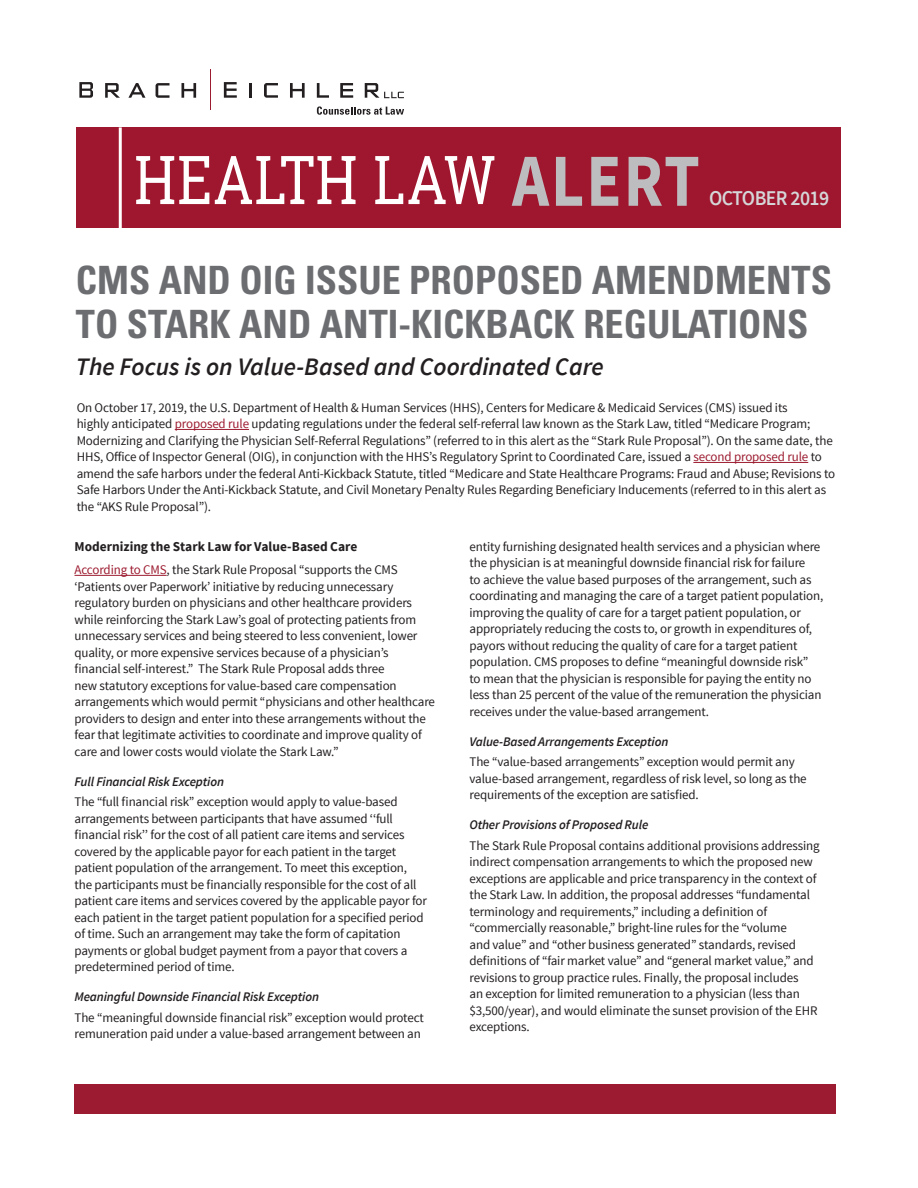
<style>
.page{position:relative;width:918px;height:1188px;background:#fff}
.page>*{position:absolute;margin:0;border:0;box-sizing:border-box;transform-origin:0 0}
.t1{font:700 75px "Source Sans Pro";letter-spacing:.03em;color:#bdbdc0;scale:.86 1}
.t2{font:67.5px "Roboto Slab";letter-spacing:.02em;color:#fff;scale:.81 1}
.t3{font:700 condensed 39px/43.5px "Univers LT Std";color:#6c6d70}
.t4{font:italic 600 25.2px "Source Sans Pro";color:#231f20}
.t5{font:600 21px "Source Sans Pro";letter-spacing:-.03em;color:#d5d6d8;scale:.94 1}
.Subhead_NO_Rule_Ab{font:700 13.5px "Source Sans Pro";color:#231f20}
.t6{font:13.2px/16.5px "Source Sans Pro";letter-spacing:-.01em;color:#231f20}
.t7{font:italic 600 13.2px "Source Sans Pro";letter-spacing:-.01em;color:#231f20}
.s1{color:#9c1b30}
</style>
<div class="page">
<hr style="left:75px;top:575px;width:92px;height:1px;background:#9c1b30">
<svg style="left:79px;top:82px;width:14px;height:16px"></svg>
<svg style="left:105px;top:83px;width:15px;height:15px"></svg>
<svg style="left:128px;top:83px;width:17px;height:15px"></svg>
<svg style="left:181px;top:83px;width:15px;height:15px"></svg>
<hr style="left:249px;top:83px;width:3px;height:15px;background:#231f20">
<svg style="left:290px;top:83px;width:15px;height:15px"></svg>
<svg style="left:317px;top:83px;width:12px;height:15px"></svg>
<svg style="left:340px;top:83px;width:13px;height:15px"></svg>
<svg style="left:156px;top:83px;width:14px;height:15px"></svg>
<svg style="left:264px;top:83px;width:14px;height:15px"></svg>
<svg style="left:224px;top:82px;width:13px;height:16px"></svg>
<hr style="left:210px;top:70px;width:1px;height:40px;background:#9c1b30">
<svg style="left:365px;top:83px;width:39px;height:15px"></svg>
<svg style="left:317px;top:106px;width:87px;height:9px"></svg>
<div style="left:75px;top:1085px;width:761px;height:29px;background:#9c1b30"></div>
<hr style="left:175px;top:429px;width:74px;height:1px;background:#9c1b30">
<hr style="left:693px;top:462px;width:115px;height:1px;background:#9c1b30">
<div style="left:76px;top:127px;width:765px;height:101px;background:#9f172e"></div>
<hr style="left:119px;top:127px;width:3px;height:115px;background:#fff">
<p class="t2" style="left:134px;top:133px;width:447px">HEALTH LAW</p>
<p class="t1" style="left:512px;top:133px;width:220px">ALERT</p>
<p class="t5" style="left:709px;top:185px;width:129px">OCTOBER 2019</p>
<p class="t3" style="left:76px;top:258px;width:757px">CMS AND OIG ISSUE PROPOSED AMENDMENTS<br>TO STARK AND ANTI-KICKBACK REGULATIONS</p>
<p class="t4" style="left:76px;top:351px;width:529px">The Focus is on Value-Based and Coordinated Care</p>
<p class="t6" style="left:77px;top:400px;width:760px">On October 17, 2019, the U.S. Department of Health &amp; Human Services (HHS), Centers for Medicare &amp; Medicaid Services (CMS) issued its<br>highly anticipated <span class="s1">proposed rule</span> updating regulations under the federal self-referral law known as the Stark Law, titled “Medicare Program; Modernizing and Clarifying the Physician Self-Referral Regulations” (referred to in this alert as the “Stark Rule Proposal”). On the same date, the HHS, Office of Inspector General (OIG), in conjunction with the HHS’s Regulatory Sprint to Coordinated Care, issued a <span class="s1">second proposed rule</span> to amend the safe harbors under the federal Anti-Kickback Statute, titled “Medicare and State Healthcare Programs: Fraud and Abuse; Revisions to Safe Harbors Under the Anti-Kickback Statute, and Civil Monetary Penalty Rules Regarding Beneficiary Inducements (referred to in this alert as the “AKS Rule Proposal”).</p>
<p class="Subhead_NO_Rule_Ab" style="left:75px;top:538px;width:284px">Modernizing the Stark Law for Value-Based Care</p>
<p class="t6" style="left:75px;top:562px;width:362px"><span class="s1">According to CMS</span>, the Stark Rule Proposal “supports the CMS ‘Patients over Paperwork’ initiative by reducing unnecessary regulatory burden on physicians and other healthcare providers while reinforcing the Stark Law’s goal of protecting patients from unnecessary services and being steered to less convenient, lower quality, or more expensive services because of a physician’s financial self-interest.” The Stark Rule Proposal adds three<br>new statutory exceptions for value-based care compensation arrangements which would permit “physicians and other healthcare providers to design and enter into these arrangements without the fear that legitimate activities to coordinate and improve quality of care and lower costs would violate the Stark Law.”</p>
<p class="t7" style="left:75px;top:773px;width:151px">Full Financial Risk Exception</p>
<p class="t6" style="left:75px;top:794px;width:354px">The “full financial risk” exception would apply to value-based arrangements between participants that have assumed ‘‘full financial risk’’ for the cost of all patient care items and services covered by the applicable payor for each patient in the target patient population of the arrangement. To meet this exception, the participants must be financially responsible for the cost of all patient care items and services covered by the applicable payor for each patient in the target patient population for a specified period of time. Such an arrangement may take the form of capitation payments or global budget payment from a payor that covers a predetermined period of time.</p>
<p class="t7" style="left:75px;top:989px;width:246px">Meaningful Downside Financial Risk Exception</p>
<p class="t6" style="left:75px;top:1010px;width:351px">The “meaningful downside financial risk” exception would protect remuneration paid under a value-based arrangement between an</p>
<p class="t6" style="left:470px;top:538px;width:355px">entity furnishing designated health services and a physician where the physician is at meaningful downside financial risk for failure<br>to achieve the value based purposes of the arrangement, such as coordinating and managing the care of a target patient population, improving the quality of care for a target patient population, or appropriately reducing the costs to, or growth in expenditures of, payors without reducing the quality of care for a target patient population. CMS proposes to define “meaningful downside risk”<br>to mean that the physician is responsible for paying the entity no less than 25 percent of the value of the remuneration the physician receives under the value-based arrangement.</p>
<p class="t7" style="left:470px;top:733px;width:200px">Value-Based Arrangements Exception</p>
<p class="t6" style="left:470px;top:754px;width:339px">The “value-based arrangements” exception would permit any value-based arrangement, regardless of risk level, so long as the requirements of the exception are satisfied.</p>
<p class="t7" style="left:470px;top:817px;width:180px">Other Provisions of Proposed Rule</p>
<p class="t6" style="left:470px;top:838px;width:352px">The Stark Rule Proposal contains additional provisions addressing indirect compensation arrangements to which the proposed new exceptions are applicable and price transparency in the context of the Stark Law. In addition, the proposal addresses “fundamental terminology and requirements,” including a definition of “commercially reasonable,” bright-line rules for the “volume<br>and value” and “other business generated” standards, revised definitions of “fair market value” and “general market value,” and revisions to group practice rules. Finally, the proposal includes<br>an exception for limited remuneration to a physician (less than $3,500/year), and would eliminate the sunset provision of the EHR exceptions.</p>
</div>
